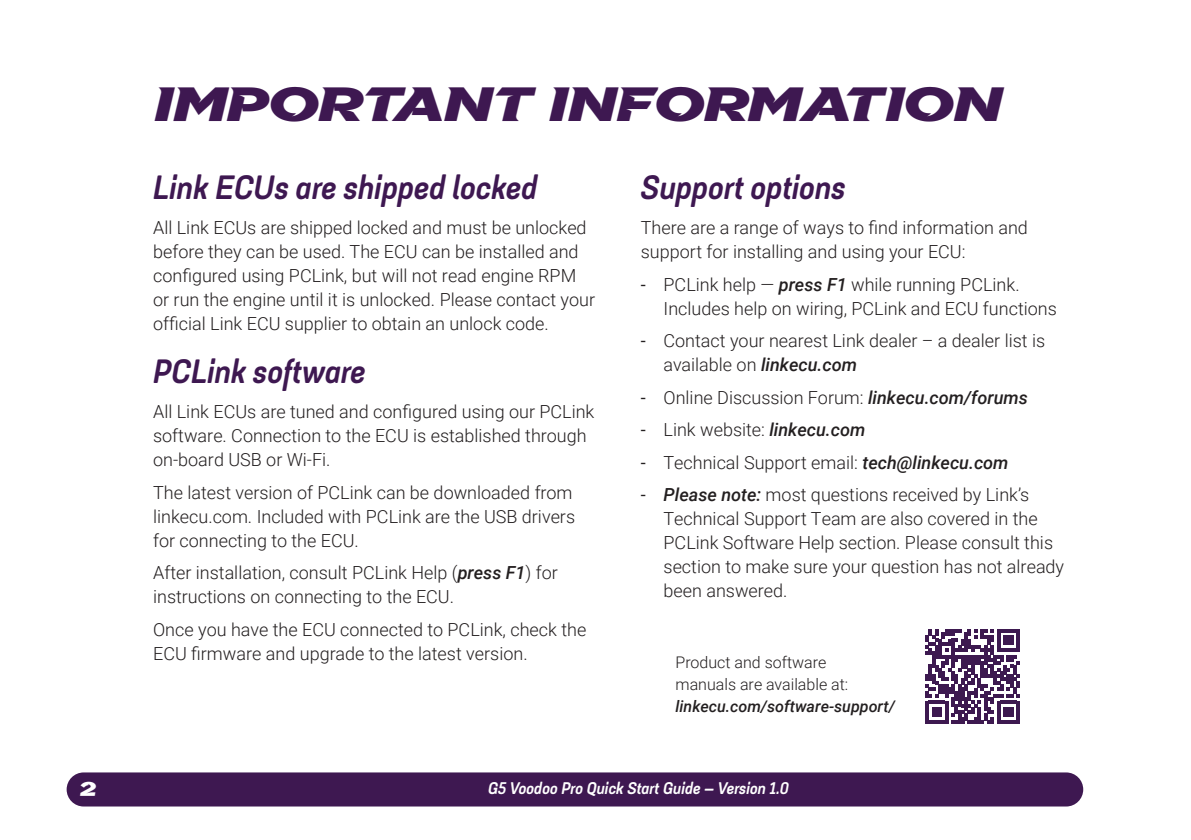
<style>
.page{position:relative;width:1191px;height:840px;background:#fff}
.page>*{position:absolute;margin:0;border:0;box-sizing:border-box;transform-origin:0 0}
.Head_1{font:48px "LINK Display V3";letter-spacing:-.02em;color:#3e1851}
.Head_1-2{font:48px "LINK Display V3";color:#3e1851}
.Head_2{font:italic 800 32px "Itaca Wide";color:#3e1851}
.t1{font:20px "LINK Display V3";color:#fff}
.Body{font:300 18px/24px "Roboto";color:#231f20}
.Body_bullet{font:300 18px/24px "Roboto";color:#231f20}
.Body-2{font:300 16px/22px "Roboto";color:#231f20}
.t2{font:italic 800 16px "Itaca Wide";color:#fff}
.s1{font-weight:500;font-style:italic}
.s2{font-weight:400}
</style>
<div class="page">
<div style="left:67px;top:772px;width:1016px;height:34px;background:#3e1851;border-radius:17px"></div>
<svg style="left:925px;top:629px;width:94px;height:94px"></svg>
<p class="Head_1-2" style="left:153px;top:80px;width:123px">IMPOR</p>
<p class="Head_1" style="left:364px;top:80px;width:641px">TANT INFORMATIO N</p>
<p class="Head_2" style="left:153px;top:161px;width:386px">Link ECUs are shipped locked</p>
<p class="Body" style="left:153px;top:215px;width:443px">All Link ECUs are shipped locked and must be unlocked before they can be used. The ECU can be installed and configured using PCLink, but will not read engine RPM or run the engine until it is unlocked. Please contact your official Link ECU supplier to obtain an unlock code.</p>
<p class="Head_2" style="left:153px;top:344px;width:214px">PCLink software</p>
<p class="Body" style="left:153px;top:398px;width:443px">All Link ECUs are tuned and configured using our PCLink software. Connection to the ECU is established through on-board USB or Wi-Fi.</p>
<p class="Body" style="left:153px;top:479px;width:423px">The latest version of PCLink can be downloaded from linkecu.com. Included with PCLink are the USB drivers for connecting to the ECU.</p>
<p class="Body" style="left:153px;top:559px;width:406px">After installation, consult PCLink Help (<span class="s1">press F1</span>) for instructions on connecting to the ECU.</p>
<p class="Body" style="left:153px;top:616px;width:435px">Once you have the ECU connected to PCLink, check the<br>ECU firmware and upgrade to the latest version.</p>
<p class="Head_2" style="left:641px;top:161px;width:207px">Support options</p>
<p class="Body_bullet" style="left:641px;top:215px;width:388px">There are a range of ways to find information and support for installing and using your ECU:</p>
<p class="Body" style="left:663px;top:271px;width:395px;text-indent:-23px"><span class="s2">-</span> PCLink help — <span class="s1">press F1</span> while running PCLink.<br>Includes help on wiring, PCLink and ECU functions</p>
<p class="Body" style="left:663px;top:328px;width:383px;text-indent:-23px"><span class="s2">-</span> Contact your nearest Link dealer – a dealer list is available on <span class="s1">linkecu.com</span></p>
<p class="Body" style="left:641px;top:384px;width:388px"><span class="s2">-</span> Online Discussion Forum: <span class="s1">linkecu.com/forums</span></p>
<p class="Body" style="left:641px;top:417px;width:226px"><span class="s2">-</span> Link website: <span class="s1">linkecu.com</span></p>
<p class="Body" style="left:641px;top:449px;width:369px"><span class="s2">-</span> Technical Support email: <span class="s1">tech@linkecu.com</span></p>
<p class="Body" style="left:663px;top:482px;width:402px;text-indent:-23px"><span class="s2">-</span> <span class="s1">Please note:</span> most questions received by Link’s Technical Support Team are also covered in the PCLink Software Help section. Please consult this section to make sure your question has not already been answered.</p>
<p class="Body-2" style="left:675px;top:650px;width:221px">Product and software<br>manuals are available at: <span class="s1">linkecu.com/software-support/</span></p>
<p class="t1" style="left:80px;top:778px;width:18px">2</p>
<p class="t2" style="left:488px;top:775px;width:302px">G5 Voodoo Pro Quick Start Guide – Version 1.0</p>
</div>
